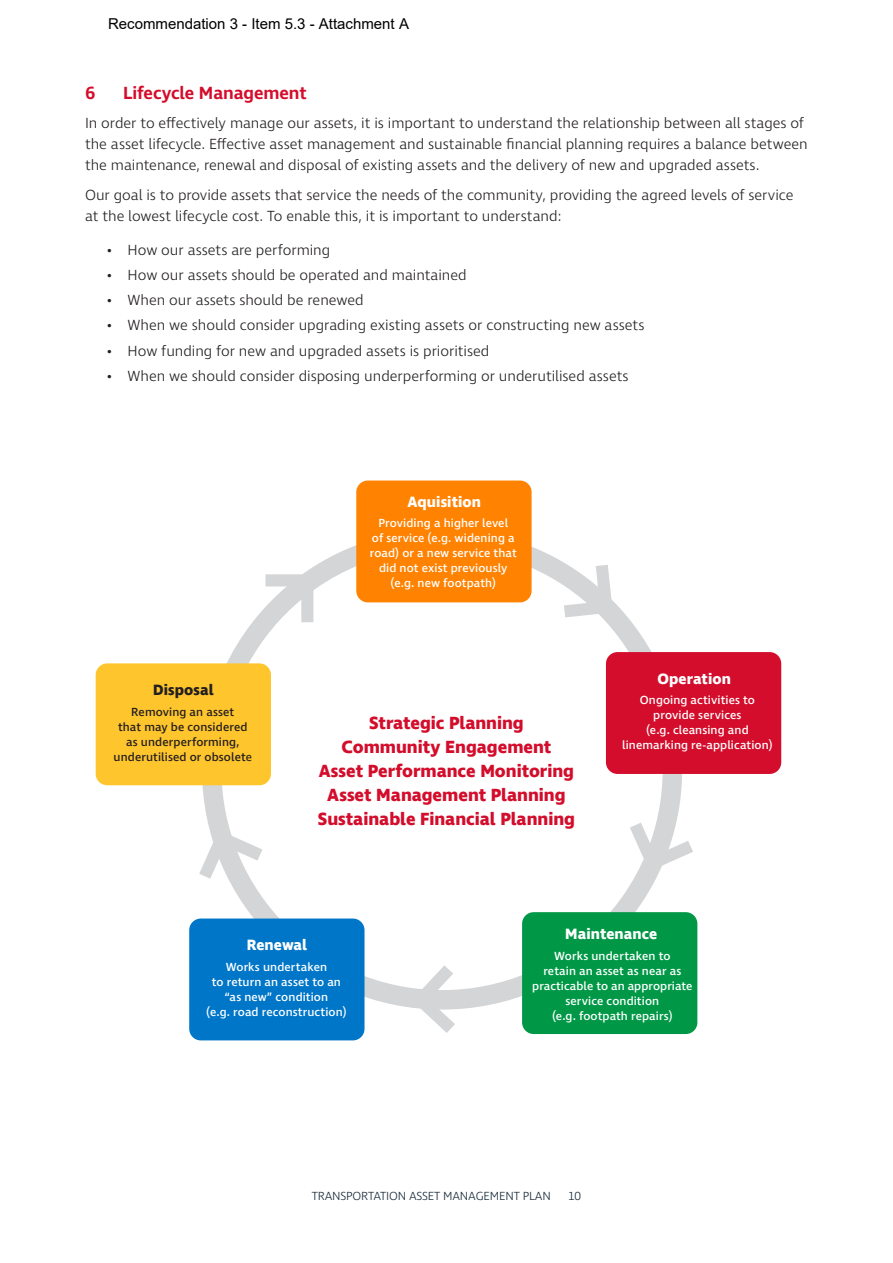
<style>
.page{position:relative;width:893px;height:1263px;background:#fff}
.page>*{position:absolute;margin:0;border:0;box-sizing:border-box;transform-origin:0 0}
.t1{font:700 18px "Ingra";color:#d30d2b}
.t2{font:600 18px "Ingra";letter-spacing:-.005em;color:#d30d2b}
.t3{font:700 15.3px "Ingra";letter-spacing:.005em;color:#fff}
.t4{font:700 15.3px "Ingra";letter-spacing:.005em;color:#231f20}
.t5{font:300 15px/21px "Ingra";letter-spacing:-.005em;color:#231f20}
.t6{font:15px "Arial";color:#000}
.t7{font:500 12px/15px "Ingra";letter-spacing:.01em;color:#fff;text-align:center}
.t8{font:500 12px/15px "Ingra";letter-spacing:.01em;color:#231f20;text-align:center}
.t9{font:300 12px "Ingra";letter-spacing:-.015em;color:#172938}
.s1{font-weight:400}
</style>
<div class="page">
<svg style="left:257px;top:561px;width:69px;height:70px"></svg>
<div style="left:606px;top:652px;width:175px;height:122px;background:#d30d2b;border-radius:12px"></div>
<div style="left:189px;top:918px;width:175px;height:122px;background:#0076c8;border-radius:12px"></div>
<div style="left:356px;top:480px;width:176px;height:122px;background:#ff8200;border-radius:12px"></div>
<div style="left:522px;top:912px;width:175px;height:122px;background:#009847;border-radius:12px"></div>
<div style="left:96px;top:663px;width:175px;height:122px;background:#ffc52d;border-radius:12px"></div>
<svg style="left:630px;top:803px;width:63px;height:81px"></svg>
<svg style="left:552px;top:560px;width:74px;height:65px"></svg>
<svg style="left:401px;top:965px;width:80px;height:68px"></svg>
<svg style="left:199px;top:818px;width:64px;height:80px"></svg>
<p class="t6" style="left:108px;top:14px;width:302px">Recommendation 3 - Item 5.3 - Attachment A</p>
<p class="t2" style="left:85px;top:81px;width:12px">6</p>
<p class="t2" style="left:123px;top:81px;width:185px">Lifecycle Management</p>
<p class="t5" style="left:85px;top:113px;width:724px">In order to effectively manage our assets, it is important to understand the relationship between all stages of the asset lifecycle. Effective asset management and sustainable financial planning requires a balance between the maintenance, renewal and disposal of existing assets and the delivery of new and upgraded assets.</p>
<p class="t5" style="left:85px;top:185px;width:710px">Our goal is to provide assets that service the needs of the community, providing the agreed levels of service at the lowest lifecycle cost. To enable this, it is important to understand:</p>
<p class="t5" style="left:106px;top:240px;width:225px">• How our assets are performing</p>
<p class="t5" style="left:106px;top:265px;width:362px">• How our assets should be operated and maintained</p>
<p class="t5" style="left:106px;top:290px;width:259px">• When our assets should be renewed</p>
<p class="t5" style="left:106px;top:315px;width:540px">• When we should consider upgrading existing assets or constructing new assets</p>
<p class="t5" style="left:106px;top:341px;width:385px">• How funding for new and upgraded assets is prioritised</p>
<p class="t5" style="left:106px;top:366px;width:524px">• When we should consider disposing underperforming or underutilised assets</p>
<p class="t3" style="left:408px;top:493px;width:75px">Aquisition</p>
<p class="t4" style="left:153px;top:680px;width:62px">Disposal</p>
<p class="t8" style="left:114px;top:705px;width:140px">Removing an asset<br>that may be considered as underperforming, underutilised or obsolet<span class="s1">e</span></p>
<p class="t7" style="left:370px;top:516px;width:149px">Providing a higher level<br>of service (e.g. widening a road) or a new service that did not exist previously (e.g. new footpath)</p>
<p class="t1" style="left:369px;top:712px;width:156px">Strategic Planning</p>
<p class="t1" style="left:342px;top:736px;width:211px">Community Engagement</p>
<p class="t1" style="left:319px;top:760px;width:257px">Asset Performance Monitoring</p>
<p class="t1" style="left:327px;top:784px;width:240px">Asset Management Planning</p>
<p class="t1" style="left:318px;top:808px;width:259px">Sustainable Financial Planning</p>
<p class="t3" style="left:657px;top:669px;width:75px">Operation</p>
<p class="t7" style="left:622px;top:693px;width:152px">Ongoing activities to provide services<br>(e.g. cleansing and linemarking re-application)</p>
<p class="t3" style="left:247px;top:935px;width:62px">Renewal</p>
<p class="t7" style="left:206px;top:960px;width:142px">Works undertaken<br>to return an asset to an “as new” condition<br>(e.g. road reconstruction)</p>
<p class="t3" style="left:565px;top:924px;width:93px">Maintenance</p>
<p class="t7" style="left:532px;top:949px;width:162px">Works undertaken to<br>retain an asset as near as practicable to an appropriate service condition<br>(e.g. footpath repairs)</p>
<p class="t9" style="left:312px;top:1188px;width:240px">TRANSPORTATION ASSET MANAGEMENT PLAN</p>
<p class="t9" style="left:568px;top:1188px;width:14px">10</p>
</div>
